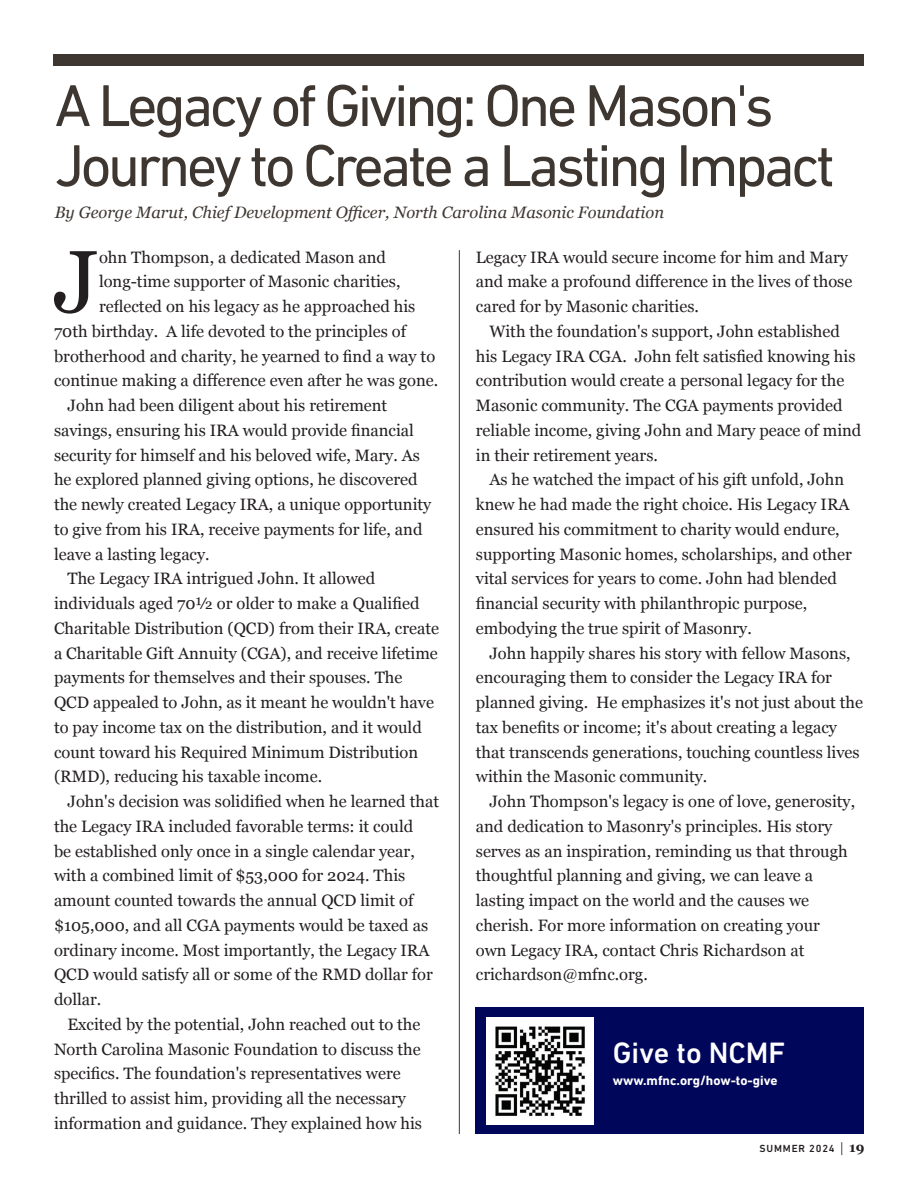
<style>
.page{position:relative;width:918px;height:1188px;background:#fff}
.page>*{position:absolute;margin:0;border:0;box-sizing:border-box;transform-origin:0 0}
.t1{font:87.9px "Georgia";color:#231f20}
.t2{font:60px/60px "DIN Next LT Pro";letter-spacing:-.06em;color:#3e3731}
.t3{font:500 30px "DIN Next LT Pro";color:#fff}
.t4{font:16.5px/24.8px "Georgia";color:#231f20}
.t5{font:italic 16.5px "Georgia";color:#3e3731}
.t6{font:700 13.5px "DIN Next LT Pro";color:#fff}
.t7{font:500 10.5px "DIN Next LT Pro";letter-spacing:.08em;color:#231f20}
.s1{font-family:"DIN";font-weight:300;font-size:15px}
.s2{font-family:"Georgia";font-weight:700;font-size:13.5px}
</style>
<div class="page">
<div style="left:54px;top:54px;width:810px;height:12px;background:#3e3731"></div>
<hr style="left:459px;top:250px;width:1px;height:884px;background:#3e3731">
<div style="left:476px;top:1008px;width:388px;height:126px;background:#00075a"></div>
<div style="left:486px;top:1017px;width:108px;height:108px;background:#fff"></div>
<img style="left:495px;top:1026px;width:90px;height:90px">
<p class="t2" style="left:55px;top:75px;width:782px">A Legacy of Giving: One Mason's<br>Journey to Create a Lasting Impact</p>
<p class="t5" style="left:55px;top:200px;width:611px">By George Marut, Chief Development Officer, North Carolina Masonic Foundation</p>
<p class="t1" style="left:54px;top:218px;width:47px">J</p>
<p class="t4" style="left:99px;top:244px;width:288px">ohn Thompson, a dedicated Mason and</p>
<p class="t4" style="left:99px;top:269px;width:303px">long-time supporter of Masonic charities,</p>
<p class="t4" style="left:99px;top:293px;width:318px">reflected on his legacy as he approached his</p>
<p class="t4" style="left:54px;top:318px;width:354px">70th birthday. A life devoted to the principles of</p>
<p class="t4" style="left:54px;top:343px;width:383px">brotherhood and charity, he yearned to find a way to</p>
<p class="t4" style="left:54px;top:368px;width:386px">continue making a difference even after he was gone.</p>
<p class="t4" style="left:54px;top:392px;width:379px;text-indent:14px">John had been diligent about his retirement savings, ensuring his IRA would provide financial security for himself and his beloved wife, Mary. As he explored planned giving options, he discovered the newly created Legacy IRA, a unique opportunity to give from his IRA, receive payments for life, and leave a lasting legacy.</p>
<p class="t4" style="left:54px;top:566px;width:387px;text-indent:14px">The Legacy IRA intrigued John. It allowed individuals aged 70½ or older to make a Qualified Charitable Distribution (QCD) from their IRA, create a Charitable Gift Annuity (CGA), and receive lifetime payments for themselves and their spouses. The QCD appealed to John, as it meant he wouldn't have to pay income tax on the distribution, and it would count toward his Required Minimum Distribution (RMD), reducing his taxable income.</p>
<p class="t4" style="left:54px;top:788px;width:387px;text-indent:14px">John's decision was solidified when he learned that the Legacy IRA included favorable terms: it could<br>be established only once in a single calendar year, with a combined limit of $53,000 for 2024. This amount counted towards the annual QCD limit of $105,000, and all CGA payments would be taxed as ordinary income. Most importantly, the Legacy IRA QCD would satisfy all or some of the RMD dollar for dollar.</p>
<p class="t4" style="left:54px;top:1011px;width:370px;text-indent:14px">Excited by the potential, John reached out to the North Carolina Masonic Foundation to discuss the specifics. The foundation's representatives were thrilled to assist him, providing all the necessary information and guidance. They explained how his</p>
<p class="t4" style="left:476px;top:244px;width:378px">Legacy IRA would secure income for him and Mary and make a profound difference in the lives of those cared for by Masonic charities.</p>
<p class="t4" style="left:476px;top:318px;width:387px;text-indent:14px">With the foundation's support, John established his Legacy IRA CGA. John felt satisfied knowing his contribution would create a personal legacy for the Masonic community. The CGA payments provided reliable income, giving John and Mary peace of mind in their retirement years.</p>
<p class="t4" style="left:476px;top:467px;width:377px;text-indent:14px">As he watched the impact of his gift unfold, John knew he had made the right choice. His Legacy IRA ensured his commitment to charity would endure, supporting Masonic homes, scholarships, and other vital services for years to come. John had blended financial security with philanthropic purpose, embodying the true spirit of Masonry.</p>
<p class="t4" style="left:476px;top:640px;width:389px;text-indent:14px">John happily shares his story with fellow Masons, encouraging them to consider the Legacy IRA for planned giving. He emphasizes it's not just about the tax benefits or income; it's about creating a legacy that transcends generations, touching countless lives within the Masonic community.</p>
<p class="t4" style="left:476px;top:788px;width:381px;text-indent:14px">John Thompson's legacy is one of love, generosity, and dedication to Masonry's principles. His story serves as an inspiration, reminding us that through thoughtful planning and giving, we can leave a lasting impact on the world and the causes we cherish. For more information on creating your<br>own Legacy IRA, contact Chris Richardson at crichardson@mfnc.org.</p>
<p class="t3" style="left:613px;top:1035px;width:174px">Give to NCMF</p>
<p class="t6" style="left:613px;top:1072px;width:166px">www.mfnc.org/how-to-give</p>
<p class="t7" style="left:760px;top:1143px;width:107px">SUMMER 2024 <span class="s1">|</span> <span class="s2">19</span></p>
</div>
